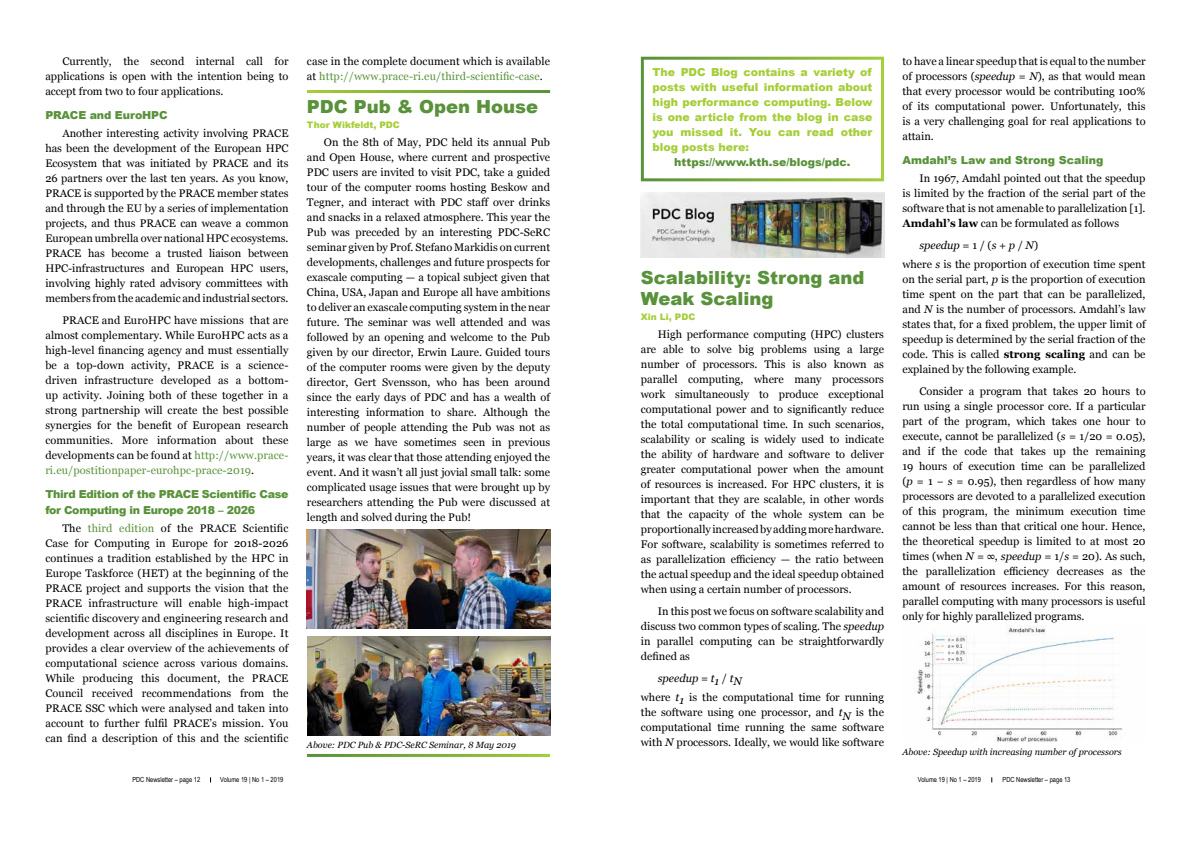
<style>
.page{position:relative;width:1191px;height:842px;background:#fff}
.page>*{position:absolute;margin:0;border:0;box-sizing:border-box;transform-origin:0 0}
.t1{font:900 18px/21.6px "Arial";color:#59923a}
.t2{font:11px/15px "Georgia";color:#000;text-align:justify}
.t3{font:900 11px/15px "Arial";color:#a6ce39;text-align:justify}
.t4{font:900 11px/16px "Arial";letter-spacing:-.02em;color:#59923a}
.t5{font:900 11px "Arial";color:#59923a}
.t6{font:italic 9px "Georgia";color:#000}
.t7{font:900 9px "Arial";color:#a6ce39}
.t8{font:7px "Arial Narrow";color:#000}
.s1{color:#59923a}
.s2{font-style:italic}
.s3{font-weight:700}
</style>
<div class="page">
<img style="left:641px;top:193px;width:243px;height:65px">
<div style="left:641px;top:57px;width:243px;height:124px;border:3px solid #fff"></div>
<img style="left:915px;top:625px;width:208px;height:116px">
<img style="left:307px;top:636px;width:243px;height:100px">
<img style="left:307px;top:529px;width:243px;height:100px">
<p class="t2" style="left:45px;top:53px;width:245px;text-indent:17px">Currently, the second internal call for applications is open with the intention being to accept from two to four applications.</p>
<p class="t4" style="left:45px;top:107px;width:124px">PRACE and EuroHPC</p>
<p class="t2" style="left:45px;top:125px;width:245px;text-indent:17px">Another interesting activity involving PRACE has been the development of the European HPC Ecosystem that was initiated by PRACE and its 26 partners over the last ten years. As you know, PRACE is supported by the PRACE member states and through the EU by a series of implementation projects, and thus PRACE can weave a common European umbrella over national HPC ecosystems.<br>PRACE has become a trusted liaison between HPC-infrastructures and European HPC users, involving highly rated advisory committees with members from the academic and industrial sectors.</p>
<p class="t2" style="left:45px;top:312px;width:245px;text-indent:17px">PRACE and EuroHPC have missions that are almost complementary. While EuroHPC acts as a high-level financing agency and must essentially be a top-down activity, PRACE is a science&shy;driven infrastructure developed as a bottom&shy;up activity. Joining both of these together in a strong partnership will create the best possible synergies for the benefit of European research communities. More information about these developments can be found at <span class="s1">http://www.prace&shy;ri.eu/postitionpaper-eurohpc-prace-2019</span>.</p>
<p class="t4" style="left:45px;top:486px;width:245px">Third Edition of the PRACE Scientific Case for Computing in Europe 2018 – 2026</p>
<p class="t2" style="left:45px;top:520px;width:245px;text-indent:17px">The <span class="s1">third edition</span> of the PRACE Scientific Case for Computing in Europe for 2018-2026 continues a tradition established by the HPC in Europe Taskforce (HET) at the beginning of the PRACE project and supports the vision that the PRACE infrastructure will enable high-impact scientific discovery and engineering research and development across all disciplines in Europe. It provides a clear overview of the achievements of computational science across various domains.<br>While producing this document, the PRACE Council received recommendations from the PRACE SSC which were analysed and taken into account to further fulfil PRACE’s mission. You can find a description of this and the scientific</p>
<p class="t8" style="left:132px;top:774px;width:69px">PDC Newsletter – page 12</p>
<p class="t8" style="left:220px;top:774px;width:65px">Volume 19 | No 1 – 2019</p>
<p class="t2" style="left:307px;top:54px;width:245px">case in the complete document which is available at <span class="s1">http://www.prace-ri.eu/third-scientific-case</span>.</p>
<h1 class="t1" style="left:307px;top:95px;width:233px">PDC Pub &amp; Open House</h1>
<p class="t7" style="left:307px;top:119px;width:94px">Thor Wikfeldt, PDC</p>
<p class="t2" style="left:307px;top:134px;width:245px;text-indent:17px">On the 8th of May, PDC held its annual Pub and Open House, where current and prospective PDC users are invited to visit PDC, take a guided tour of the computer rooms hosting Beskow and Tegner, and interact with PDC staff over drinks and snacks in a relaxed atmosphere. This year the Pub was preceded by an interesting PDC-SeRC seminar given by Prof. Stefano Markidis on current developments, challenges and future prospects for exascale computing — a topical subject given that China, USA, Japan and Europe all have ambitions to deliver an exascale computing system in the near future. The seminar was well attended and was followed by an opening and welcome to the Pub given by our director, Erwin Laure. Guided tours of the computer rooms were given by the deputy director, Gert Svensson, who has been around since the early days of PDC and has a wealth of interesting information to share. Although the number of people attending the Pub was not as large as we have sometimes seen in previous years, it was clear that those attending enjoyed the event. And it wasn’t all just jovial small talk: some complicated usage issues that were brought up by researchers attending the Pub were discussed at length and solved during the Pub!</p>
<p class="t6" style="left:307px;top:739px;width:210px">Above: PDC Pub &amp; PDC-SeRC Seminar, 8 May 2019</p>
<p class="t3" style="left:652px;top:64px;width:222px">The PDC Blog contains a variety of posts with useful information about high performance computing. Below is one article from the blog in case you missed it. You can read other blog posts here:</p>
<p class="t5" style="left:674px;top:154px;width:178px">https://www.kth.se/blogs/pdc.</p>
<h1 class="t1" style="left:641px;top:266px;width:225px">Scalability: Strong and<br>Weak Scaling</h1>
<p class="t7" style="left:641px;top:310px;width:56px">Xin Li, PDC</p>
<p class="t2" style="left:641px;top:326px;width:245px;text-indent:17px">High performance computing (HPC) clusters are able to solve big problems using a large number of processors. This is also known as parallel computing, where many processors work simultaneously to produce exceptional computational power and to significantly reduce the total computational time. In such scenarios, scalability or scaling is widely used to indicate the ability of hardware and software to deliver greater computational power when the amount of resources is increased. For HPC clusters, it is important that they are scalable, in other words that the capacity of the whole system can be proportionally increased by adding more hardware.<br>For software, scalability is sometimes referred to as parallelization efficiency — the ratio between the actual speedup and the ideal speedup obtained when using a certain number of processors.</p>
<p class="t2" style="left:641px;top:603px;width:245px;text-indent:17px">In this post we focus on software scalability and discuss two common types of scaling. The <span class="s2">speedup </span>in parallel computing can be straightforwardly defined as</p>
<p class="t2" style="left:641px;top:668px;width:245px;line-height:19px;text-indent:17px"><span class="s2">speedup</span> = <span class="s2">t1</span> / <span class="s2">tN<br></span>where <span class="s2">t1</span> is the computational time for running</p>
<p class="t2" style="left:641px;top:704px;width:245px">the software using one processor, and <span class="s2">tN</span> is the computational time running the same software with <span class="s2">N</span> processors. Ideally, we would like software</p>
<p class="t2" style="left:902px;top:53px;width:245px">to have a linear speedup that is equal to the number of processors (<span class="s2">speedup</span> = <span class="s2">N</span>), as that would mean that every processor would be contributing 100% of its computational power. Unfortunately, this is a very challenging goal for real applications to attain.</p>
<p class="t5" style="left:902px;top:152px;width:202px">Amdahl’s Law and Strong Scaling</p>
<p class="t2" style="left:902px;top:170px;width:245px;text-indent:17px">In 1967, Amdahl pointed out that the speedup is limited by the fraction of the serial part of the software that is not amenable to parallelization [1].<br><span class="s3">Amdahl’s law</span> can be formulated as follows</p>
<p class="t2" style="left:902px;top:235px;width:245px;line-height:19px;text-indent:17px"><span class="s2">speedup</span> = 1 / (<span class="s2">s</span> + <span class="s2">p</span> / <span class="s2">N</span>)<br>where <span class="s2">s</span> is the proportion of execution time spent</p>
<p class="t2" style="left:902px;top:271px;width:245px">on the serial part, <span class="s2">p</span> is the proportion of execution time spent on the part that can be parallelized, and <span class="s2">N</span> is the number of processors. Amdahl’s law states that, for a fixed problem, the upper limit of speedup is determined by the serial fraction of the code. This is called <span class="s3">strong scaling</span> and can be explained by the following example.</p>
<p class="t2" style="left:902px;top:383px;width:245px;text-indent:17px">Consider a program that takes 20 hours to run using a single processor core. If a particular part of the program, which takes one hour to execute, cannot be parallelized (<span class="s2">s</span> = 1/20 = 0.05), and if the code that takes up the remaining 19 hours of execution time can be parallelized (<span class="s2">p</span> = 1 − <span class="s2">s</span> = 0.95), then regardless of how many processors are devoted to a parallelized execution of this program, the minimum execution time cannot be less than that critical one hour. Hence, the theoretical speedup is limited to at most 20 times (when <span class="s2">N</span> = ∞, <span class="s2">speedup</span> = 1/<span class="s2">s</span> = 20). As such, the parallelization efficiency decreases as the amount of resources increases. For this reason, parallel computing with many processors is useful only for highly parallelized programs.</p>
<p class="t6" style="left:902px;top:745px;width:221px">Above: Speedup with increasing number of processors</p>
<p class="t8" style="left:918px;top:774px;width:65px">Volume 19 | No 1 – 2019</p>
<p class="t8" style="left:1002px;top:774px;width:69px">PDC Newsletter – page 13</p>
</div>
